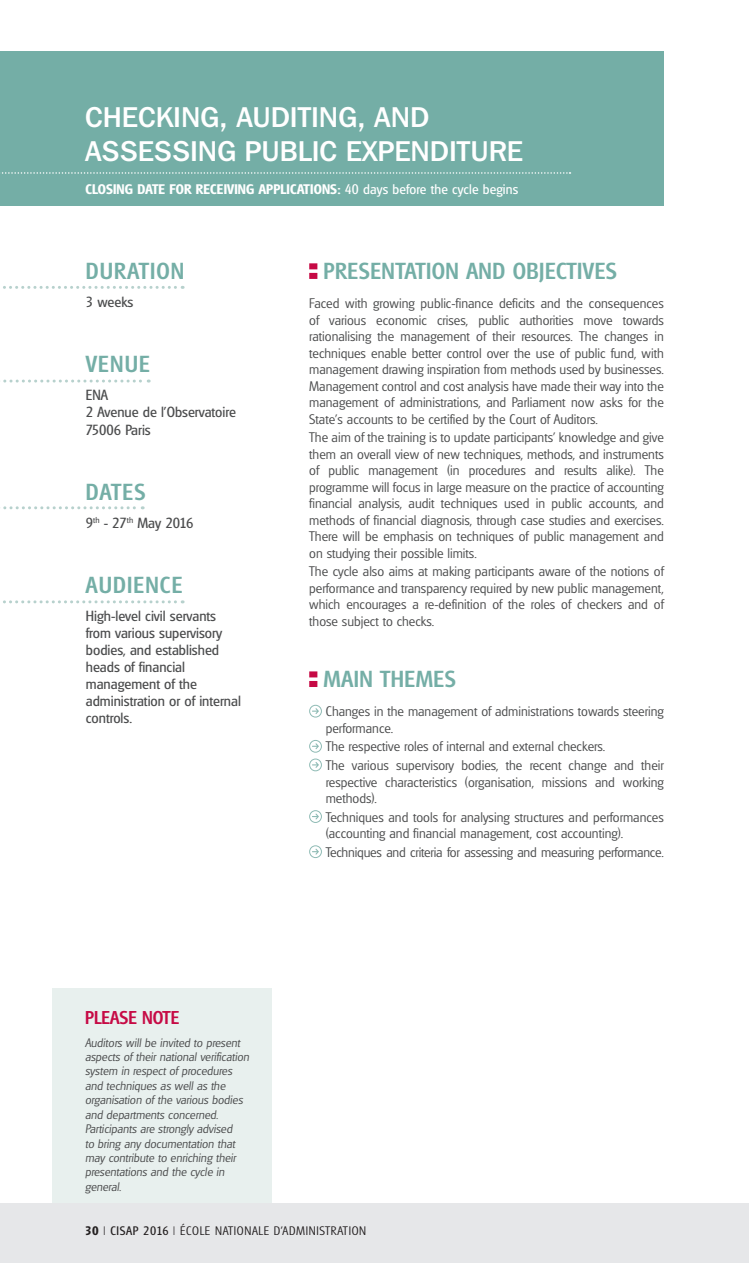
<style>
.page{position:relative;width:749px;height:1263px;background:#fff}
.page>*{position:absolute;margin:0;border:0;box-sizing:border-box;transform-origin:0 0}
.t1{font:500 28.5px/34.5px "Franklin Gothic IT Cby BT";color:#fff}
.t2{font:500 22.5px "Glasgow";letter-spacing:.02em;color:#74aea6}
.t3{font:500 18px "Glasgow";color:#c60a45}
.t4{font:14.25px/17.1px "Glasgow";color:#4b4c4d}
.t5{font:300 13.5px/16.5px "Glasgow";color:#4b4c4d}
.t6{font:600 13.5px "Glasgow";letter-spacing:.01em;color:#fff}
.t7{font:italic 300 12px/14.4px "Glasgow";color:#4b4c4d}
.t8{font:300 12px "Glasgow";letter-spacing:.05em;color:#231f20}
.s1{font-weight:400}
.s2{font-weight:600}
</style>
<div class="page">
<div style="left:52px;top:989px;width:220px;height:274px;background:#e8f0ee"></div>
<div style="left:0;top:1204px;width:748px;height:59px;background:#e6e7e9"></div>
<div style="left:0;top:51px;width:663px;height:154px;background:#74aea6"></div>
<svg style="left:2px;top:172px;width:568px;height:2px"></svg>
<svg style="left:309px;top:263px;width:8px;height:16px"></svg>
<svg style="left:309px;top:671px;width:8px;height:16px"></svg>
<svg style="left:312px;top:708px;width:7px;height:6px"></svg>
<div style="left:309px;top:705px;width:13px;height:12px;border:1px solid #8fbbb5;border-radius:50%"></div>
<svg style="left:312px;top:743px;width:7px;height:6px"></svg>
<div style="left:309px;top:740px;width:13px;height:13px;border:1px solid #8fbbb5;border-radius:50%"></div>
<svg style="left:312px;top:762px;width:7px;height:6px"></svg>
<div style="left:309px;top:759px;width:13px;height:12px;border:1px solid #8fbbb5;border-radius:50%"></div>
<svg style="left:312px;top:813px;width:7px;height:6px"></svg>
<div style="left:309px;top:810px;width:13px;height:13px;border:1px solid #8fbbb5;border-radius:50%"></div>
<svg style="left:312px;top:849px;width:7px;height:6px"></svg>
<div style="left:309px;top:845px;width:13px;height:13px;border:1px solid #8fbbb5;border-radius:50%"></div>
<svg style="left:3px;top:286px;width:180px;height:3px"></svg>
<svg style="left:3px;top:380px;width:146px;height:3px"></svg>
<svg style="left:3px;top:506px;width:140px;height:3px"></svg>
<svg style="left:3px;top:600px;width:180px;height:3px"></svg>
<h1 class="t1" style="left:85px;top:99px;width:328px">CHECKING, AUDITING, AND<br>ASSESSING PUBLIC EXPEND</h1>
<h1 class="t1" style="left:449px;top:134px;width:57px">ITURE</h1>
<p class="t6" style="left:85px;top:181px;width:434px">CLOSING DATE FOR RECEIVING APPLICATIONS: <span class="s1">40 days before the cycle begins</span></p>
<h2 class="t2" style="left:86px;top:257px;width:13px">DURATIO</h2>
<h2 class="t2" style="left:171px;top:257px;width:15px">N</h2>
<p class="t4" style="left:86px;top:293px;width:49px">3 weeks</p>
<h2 class="t2" style="left:86px;top:350px;width:52px">VENUE</h2>
<p class="t4" style="left:86px;top:386px;width:151px;line-height:17.5px">ENA<br>2 Avenue de l’Observatoire<br>75006 Paris</p>
<h2 class="t2" style="left:86px;top:478px;width:13px">DATES</h2>
<p class="t4" style="left:86px;top:514px;width:109px">9<sup>th</sup> - 27<sup>th</sup> May 2016</p>
<h2 class="t2" style="left:86px;top:571px;width:13px">AUDIE</h2>
<h2 class="t2" style="left:145px;top:571px;width:37px">NCE</h2>
<p class="t4" style="left:86px;top:607px;width:156px">High-level civil servants from various supervisory bodies, and established heads of financial management of the administration or of internal controls.</p>
<h2 class="t2" style="left:323px;top:257px;width:13px">PRESE</h2>
<h2 class="t2" style="left:381px;top:257px;width:25px">NTATIO</h2>
<h2 class="t2" style="left:445px;top:257px;width:132px">N AND OBJECTIVES</h2>
<p class="t5" style="left:309px;top:295px;width:356px;text-align:justify">Faced with growing public-finance deficits and the consequences of various economic crises, public authorities move towards rationalising the management of their resources. The changes in techniques enable better control over the use of public fund, with management drawing inspiration from methods used by businesses.<br>Management control and cost analysis have made their way into the management of administrations, and Parliament now asks for the State’s accounts to be certified by the Court of Auditors.</p>
<p class="t5" style="left:309px;top:429px;width:356px;text-align:justify">The aim of the training is to update participants’ knowledge and give them an overall view of new techniques, methods, and instruments of public management (in procedures and results alike). The programme will focus in large measure on the practice of accounting financial analysis, audit techniques used in public accounts, and methods of financial diagnosis, through case studies and exercises.<br>There will be emphasis on techniques of public management and on studying their possible limits.</p>
<p class="t5" style="left:309px;top:563px;width:356px;text-align:justify">The cycle also aims at making participants aware of the notions of performance and transparency required by new public management, which encourages a re-definition of the roles of checkers and of those subject to checks.</p>
<h2 class="t2" style="left:323px;top:665px;width:71px">MAI N THEMES</h2>
<p class="t5" style="left:325px;top:703px;width:339px">Changes in the management of administrations towards steering performance.</p>
<p class="t5" style="left:325px;top:737px;width:339px;line-height:18.6px">The respective roles of internal and external checkers.<br>The various supervisory bodies, the recent change and their</p>
<p class="t5" style="left:325px;top:773px;width:339px">respective characteristics (organisation, missions and working methods).</p>
<p class="t5" style="left:325px;top:808px;width:339px">Techniques and tools for analysing structures and performances (accounting and financial management, cost accounting).</p>
<p class="t5" style="left:325px;top:844px;width:339px">Techniques and criteria for assessing and measuring performance.</p>
<h3 class="t3" style="left:85px;top:1006px;width:26px">PLEASE</h3>
<h3 class="t3" style="left:142px;top:1006px;width:21px">NOTE</h3>
<p class="t7" style="left:85px;top:1035px;width:165px">Auditors will be invited to present aspects of their national verification system in respect of procedures and techniques as well as the organisation of the various bodies and departments concerned.<br>Participants are strongly advised<br>to bring any documentation that may contribute to enriching their presentations and the cycle in general.</p>
<p class="t8" style="left:85px;top:1223px;width:282px"><span class="s2">30</span> | <span class="s1">CISAP 2016</span> | ÉCOLE NATIONALE D’ADMINISTRATION</p>
</div>
